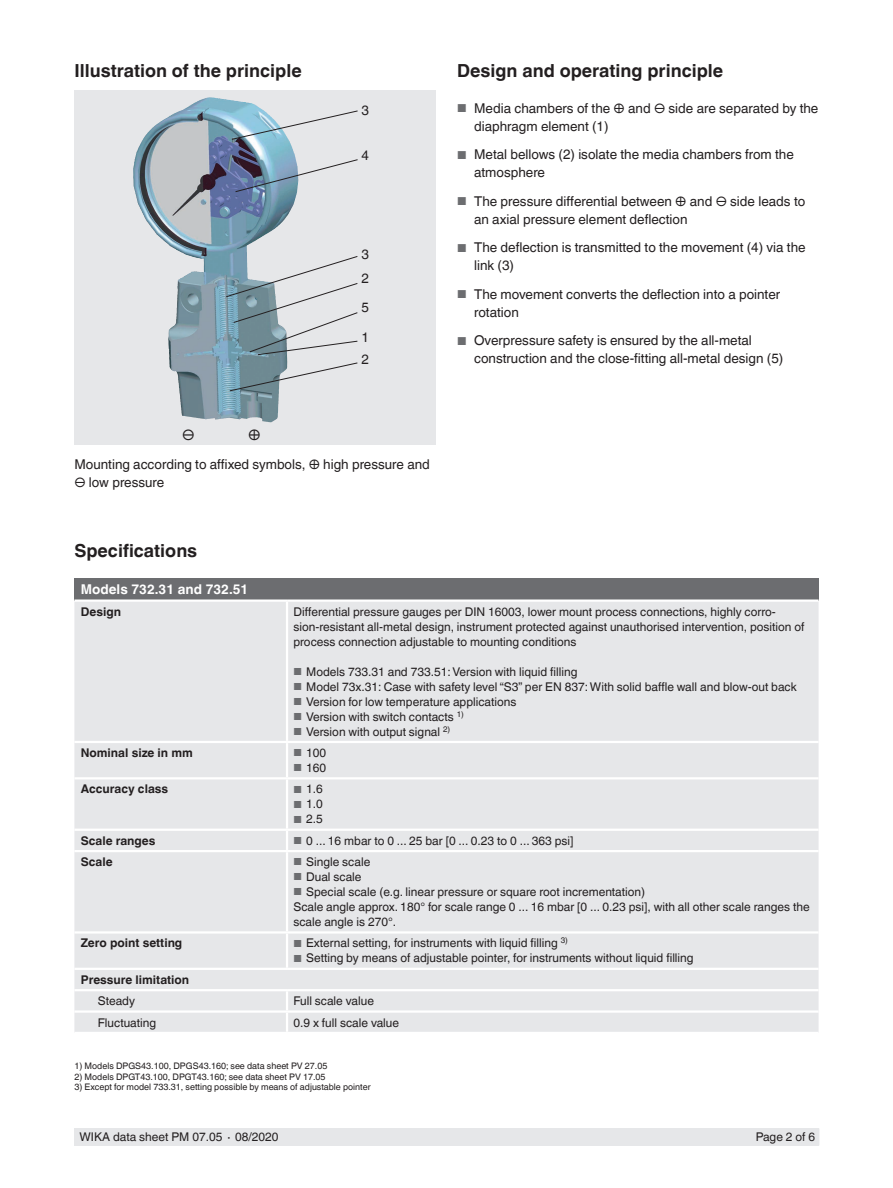
<style>
.page{position:relative;width:893px;height:1188px;background:#fff}
.page>*{position:absolute;margin:0;border:0;box-sizing:border-box;transform-origin:0 0}
.t1{font:700 18px "Helvetica World";color:#231f20}
.t2{font:15px "Helvetica World";color:#231f20}
.t3{font:13.5px/18px "Helvetica World";color:#231f20}
.t4{font:700 13.5px "Helvetica World";color:#fff}
.t5{font:12px/15px "Helvetica World";color:#231f20}
.t6{font:700 12px "Helvetica World";color:#231f20}
.t7{font:9px "Helvetica World";color:#231f20}
.s1{font-size:11.55px;color:#6c6d70}
.s2{font-size:10.2px;color:#6c6d70}
</style>
<div class="page">
<div style="left:75px;top:1128px;width:744px;height:17px;background:#e6e7e9"></div>
<svg style="left:74px;top:90px;width:362px;height:355px;background:#cdd4d9"></svg>
<img style="left:163px;top:97px;width:48px;height:23px">
<svg style="left:231px;top:110px;width:127px;height:30px;background:#c5d5dd"></svg>
<svg style="left:235px;top:159px;width:123px;height:33px;background:#a3b0c0"></svg>
<svg style="left:226px;top:256px;width:132px;height:99px;background:#b7c3c9"></svg>
<svg style="left:229px;top:362px;width:129px;height:29px;background:#afbcc2"></svg>
<div style="left:74px;top:578px;width:745px;height:23px;background:#6c6d70"></div>
<div style="left:74px;top:602px;width:745px;height:430px;background:#e6e7e9"></div>
<hr style="left:74px;top:599px;width:213px;height:3px;background:#fff">
<hr style="left:287px;top:599px;width:532px;height:3px;background:#fff">
<hr style="left:74px;top:931px;width:213px;height:3px;background:#fff">
<hr style="left:287px;top:931px;width:532px;height:3px;background:#fff">
<svg style="left:286px;top:991px;width:2px;height:41px"></svg>
<hr style="left:287px;top:1010px;width:532px;height:3px;background:#fff">
<hr style="left:286px;top:602px;width:2px;height:139px;background:#fff">
<hr style="left:74px;top:741px;width:213px;height:2px;background:#fff">
<hr style="left:287px;top:741px;width:532px;height:2px;background:#fff">
<hr style="left:286px;top:743px;width:2px;height:34px;background:#fff">
<hr style="left:74px;top:777px;width:213px;height:2px;background:#fff">
<hr style="left:287px;top:777px;width:532px;height:2px;background:#fff">
<hr style="left:286px;top:779px;width:2px;height:50px;background:#fff">
<hr style="left:74px;top:829px;width:213px;height:2px;background:#fff">
<hr style="left:287px;top:829px;width:532px;height:2px;background:#fff">
<svg style="left:286px;top:831px;width:2px;height:19px"></svg>
<hr style="left:74px;top:850px;width:213px;height:2px;background:#fff">
<hr style="left:287px;top:850px;width:532px;height:2px;background:#fff">
<hr style="left:286px;top:852px;width:2px;height:79px;background:#fff">
<hr style="left:74px;top:968px;width:213px;height:2px;background:#fff">
<hr style="left:287px;top:968px;width:532px;height:2px;background:#fff">
<hr style="left:74px;top:989px;width:213px;height:2px;background:#fff">
<hr style="left:287px;top:989px;width:532px;height:2px;background:#fff">
<hr style="left:286px;top:934px;width:2px;height:34px;background:#fff">
<hr style="left:74px;top:1010px;width:213px;height:3px;background:#fff">
<h1 class="t1" style="left:74px;top:60px;width:229px">Illustration of the principle</h1>
<p class="t2" style="left:182px;top:426px;width:14px">⊖</p>
<p class="t2" style="left:248px;top:426px;width:14px">⊕</p>
<p class="t3" style="left:361px;top:101px;width:9px">3</p>
<p class="t3" style="left:361px;top:146px;width:9px">4</p>
<p class="t3" style="left:361px;top:246px;width:9px">3</p>
<p class="t3" style="left:361px;top:269px;width:9px">2</p>
<p class="t3" style="left:361px;top:298px;width:9px">5</p>
<p class="t3" style="left:361px;top:328px;width:9px">1</p>
<p class="t3" style="left:361px;top:350px;width:9px">2</p>
<p class="t3" style="left:74px;top:455px;width:357px">Mounting according to affixed symbols, ⊕ high pressure and ⊖ low pressure</p>
<h1 class="t1" style="left:457px;top:60px;width:268px">Design and operating principle</h1>
<p class="t3" style="left:474px;top:99px;width:346px;text-indent:-17px"><span class="s1">■</span> Media chambers of the ⊕ and ⊖ side are separated by the diaphragm element (1)</p>
<p class="t3" style="left:474px;top:146px;width:321px;text-indent:-17px"><span class="s1">■</span> Metal bellows (2) isolate the media chambers from the atmosphere</p>
<p class="t3" style="left:474px;top:192px;width:333px;text-indent:-17px"><span class="s1">■</span> The pressure differential between ⊕ and ⊖ side leads to an axial pressure element deflection</p>
<p class="t3" style="left:474px;top:239px;width:333px;text-indent:-17px"><span class="s1">■</span> The deflection is transmitted to the movement (4) via the link (3)</p>
<p class="t3" style="left:474px;top:285px;width:308px;text-indent:-17px"><span class="s1">■</span> The movement converts the deflection into a pointer rotation</p>
<p class="t3" style="left:474px;top:332px;width:311px;text-indent:-17px"><span class="s1">■</span> Overpressure safety is ensured by the all-metal construction and the close-fitting all-metal design (5)</p>
<h1 class="t1" style="left:74px;top:540px;width:124px">Specifications</h1>
<p class="t4" style="left:81px;top:582px;width:169px">Models 732.31 and 732.51</p>
<p class="t6" style="left:81px;top:604px;width:42px">Design</p>
<p class="t5" style="left:293px;top:604px;width:512px">Differential pressure gauges per DIN 16003, lower mount process connections, highly corro&shy;sion-resistant all-metal design, instrument protected against unauthorised intervention, position of process connection adjustable to mounting conditions</p>
<p class="t5" style="left:293px;top:664px;width:285px"><span class="s2">■</span> Models 733.31 and 733.51: Version with liquid filling</p>
<p class="t5" style="left:293px;top:679px;width:505px"><span class="s2">■</span> Model 73x.31: Case with safety level “S3” per EN 837: With solid baffle wall and blow-out back</p>
<p class="t5" style="left:293px;top:694px;width:225px"><span class="s2">■</span> Version for low temperature applications</p>
<p class="t5" style="left:293px;top:709px;width:172px"><span class="s2">■</span> Version with switch contacts <sup>1)</sup></p>
<p class="t5" style="left:293px;top:724px;width:158px"><span class="s2">■</span> Version with output signal <sup>2)</sup></p>
<p class="t6" style="left:81px;top:746px;width:114px">Nominal size in mm</p>
<p class="t5" style="left:293px;top:745px;width:34px"><span class="s2">■</span> 100</p>
<p class="t5" style="left:293px;top:760px;width:34px"><span class="s2">■</span> 160</p>
<p class="t6" style="left:81px;top:782px;width:89px">Accuracy class</p>
<p class="t5" style="left:293px;top:782px;width:31px"><span class="s2">■</span> 1.6</p>
<p class="t5" style="left:293px;top:797px;width:31px"><span class="s2">■</span> 1.0</p>
<p class="t5" style="left:293px;top:812px;width:31px"><span class="s2">■</span> 2.5</p>
<p class="t6" style="left:81px;top:834px;width:76px">Scale ranges</p>
<p class="t5" style="left:293px;top:833px;width:282px"><span class="s2">■</span> 0 ... 16 mbar to 0 ... 25 bar [0 ... 0.23 to 0 ... 363 psi]</p>
<p class="t6" style="left:81px;top:855px;width:33px">Scale</p>
<p class="t5" style="left:293px;top:854px;width:78px"><span class="s2">■</span> Single scale</p>
<p class="t5" style="left:293px;top:869px;width:70px"><span class="s2">■</span> Dual scale</p>
<p class="t5" style="left:293px;top:884px;width:518px"><span class="s2">■</span> Special scale (e.g. linear pressure or square root incrementation)<br>Scale angle approx. 180° for scale range 0 ... 16 mbar [0 ... 0.23 psi], with all other scale ranges the scale angle is 270°.</p>
<p class="t6" style="left:81px;top:936px;width:103px">Zero point setting</p>
<p class="t5" style="left:293px;top:936px;width:276px"><span class="s2">■</span> External setting, for instruments with liquid filling <sup>3)</sup></p>
<p class="t5" style="left:293px;top:951px;width:402px"><span class="s2">■</span> Setting by means of adjustable pointer, for instruments without liquid filling</p>
<p class="t6" style="left:81px;top:973px;width:110px">Pressure limitation</p>
<p class="t5" style="left:98px;top:994px;width:39px">Steady</p>
<p class="t5" style="left:293px;top:994px;width:82px">Full scale value</p>
<p class="t5" style="left:98px;top:1015px;width:60px">Fluctuating</p>
<p class="t5" style="left:293px;top:1015px;width:107px">0.9 x full scale value</p>
<p class="t7" style="left:74px;top:1061px;width:255px">1) Models DPGS43.100, DPGS43.160; see data sheet PV 27.05</p>
<p class="t7" style="left:74px;top:1072px;width:253px">2) Models DPGT43.100, DPGT43.160; see data sheet PV 17.05</p>
<p class="t7" style="left:74px;top:1082px;width:298px">3) Except for model 733.31, setting possible by means of adjustable pointer</p>
<p class="t5" style="left:80px;top:1130px;width:201px">WIKA data sheet PM 07.05 ∙ 08/2020</p>
<p class="t5" style="left:756px;top:1130px;width:61px">Page 2 of 6</p>
</div>
